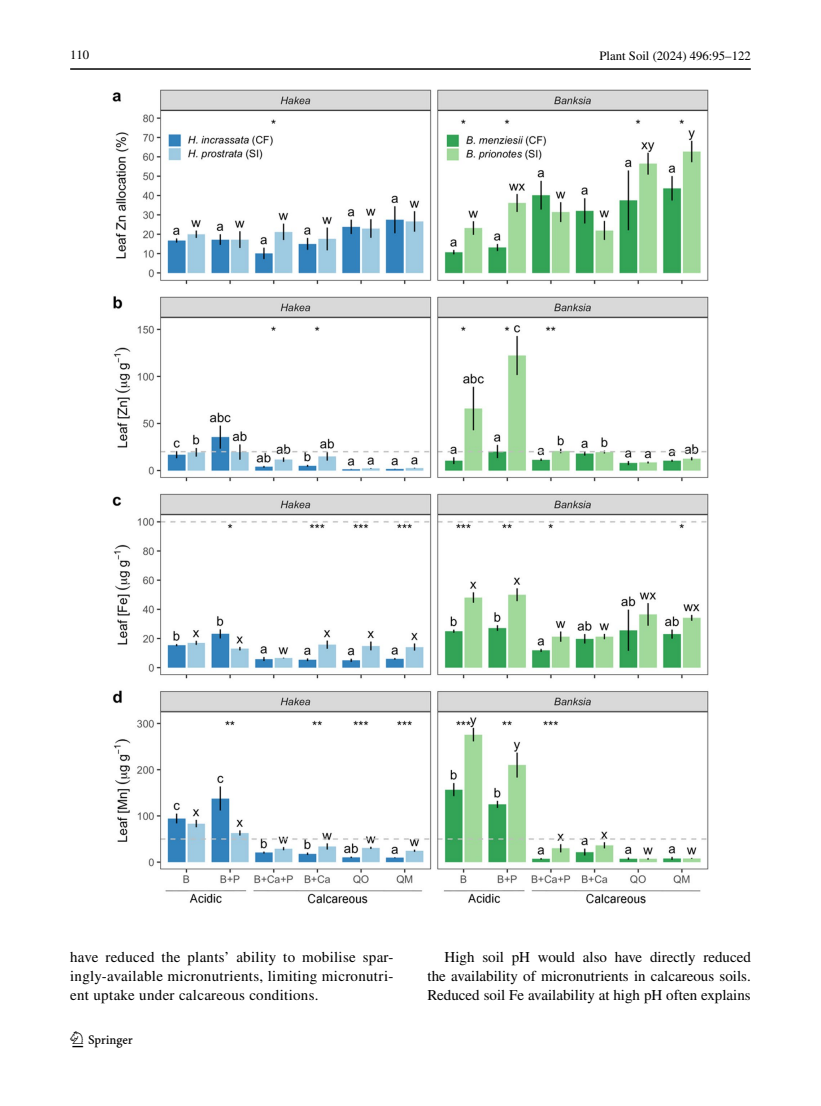
<style>
.page{position:relative;width:821px;height:1106px;background:#fff}
.page>*{position:absolute;margin:0;border:0;box-sizing:border-box;transform-origin:0 0}
.t1{font:22.5px "Springnew Regular 2";color:#000}
.t2{font:15px/18.8px "STIX";letter-spacing:.01em;color:#000;text-align:justify}
.t3{font:12.75px "STIX";color:#000}
</style>
<div class="page">
<hr style="left:70px;top:68px;width:680px;height:2px;background:#000">
<img style="left:113px;top:89px;width:595px;height:814px">
<p class="t3" style="left:70px;top:46px;width:21px">110</p>
<p class="t3" style="left:599px;top:47px;width:153px">Plant Soil (2024) 496:95–122</p>
<p class="t2" style="left:70px;top:948px;width:325px">have reduced the plants’ ability to mobilise spar&shy;ingly-available micronutrients, limiting micronutri&shy;ent uptake under calcareous conditions.</p>
<p class="t2" style="left:427px;top:948px;width:325px;text-indent:17px">High soil pH would also have directly reduced the availability of micronutrients in calcareous soils.<br>Reduced soil Fe availability at high pH often explains</p>
<h1 class="t1" style="left:72px;top:1031px;width:62px">1 3</h1>
</div>
